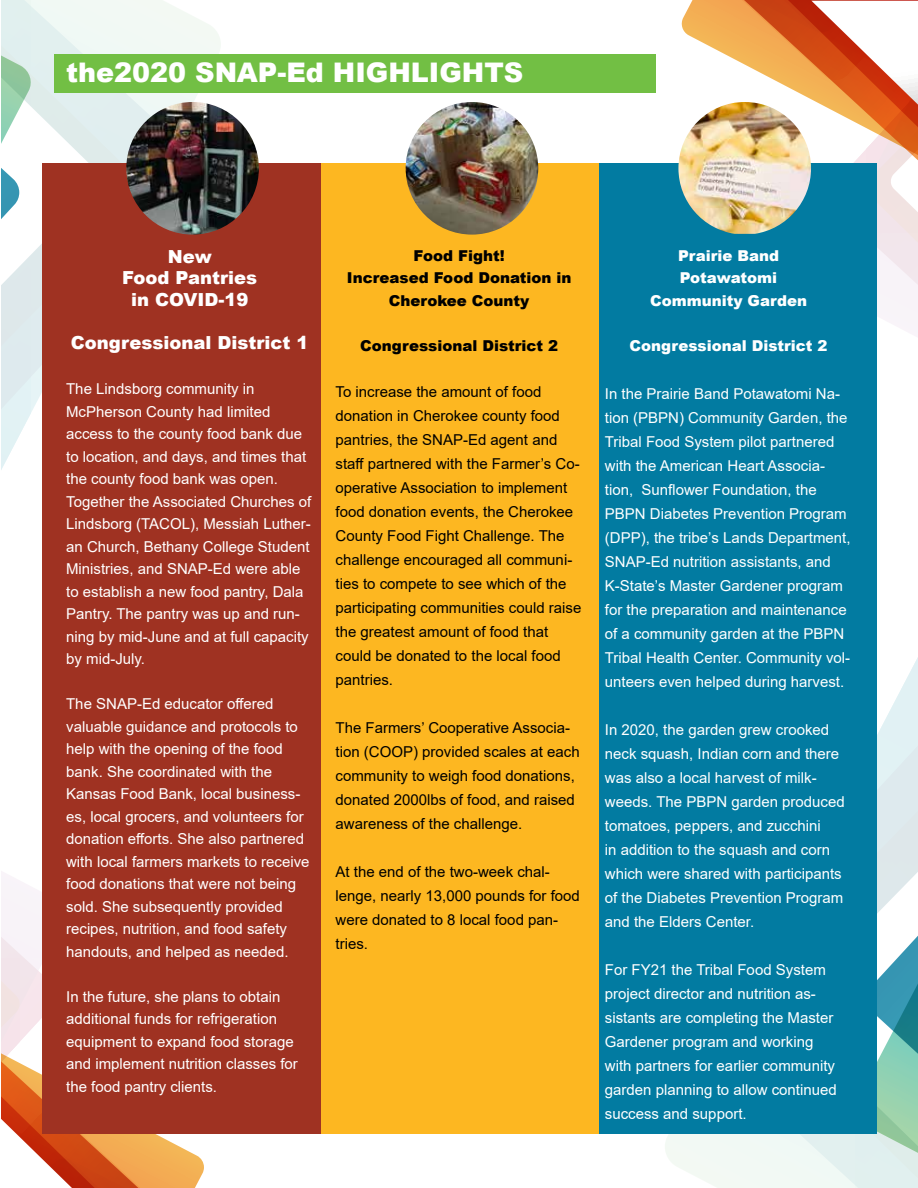
<style>
.page{position:relative;width:918px;height:1188px;background:#fff}
.page>*{position:absolute;margin:0;border:0;box-sizing:border-box;transform-origin:0 0}
.t1{font:900 27px "Arial";color:#fff}
.t2{font:900 18px/21.6px "Arial";color:#fff;text-align:center}
.t3{font:15px/22.5px "Arial";color:#fff}
.t4{font:15px/24px "Arial";color:#000}
.t5{font:900 15px/22.5px "Arial";color:#000;text-align:center}
.t6{font:900 15px/22.5px "Arial";color:#fff;text-align:center}
</style>
<div class="page">
<svg style="left:144px;top:1px;width:77px;height:121px"></svg>
<svg style="left:110px;top:1px;width:34px;height:162px"></svg>
<svg style="left:1px;top:1px;width:109px;height:469px"></svg>
<svg style="left:1px;top:871px;width:203px;height:317px"></svg>
<svg style="left:665px;top:1134px;width:77px;height:54px"></svg>
<svg style="left:776px;top:657px;width:142px;height:531px"></svg>
<svg style="left:456px;top:1px;width:462px;height:336px"></svg>
<div style="left:599px;top:163px;width:278px;height:971px;background:#027ba1"></div>
<div style="left:320px;top:163px;width:279px;height:971px;background:#fdb721"></div>
<div style="left:42px;top:163px;width:278px;height:971px;background:#9f3222"></div>
<img style="left:126px;top:102px;width:133px;height:133px;border-radius:66px">
<img style="left:406px;top:102px;width:132px;height:133px;border-radius:66px">
<img style="left:678px;top:102px;width:133px;height:132px">
<div style="left:54px;top:54px;width:601px;height:39px;background:#72bf44"></div>
<h1 class="t1" style="left:66px;top:53px;width:459px">the2020 SNAP-Ed HIGHLIGHTS</h1>
<p class="t2" style="left:122px;top:245px;width:137px">New<br>Food Pantries in COVID-19</p>
<p class="t2" style="left:71px;top:332px;width:239px">Congressional District 1</p>
<p class="t3" style="left:66px;top:378px;width:247px">The Lindsborg community in<br>McPherson County had limited access to the county food bank due to location, and days, and times that the county food bank was open.<br>Together the Associated Churches of<br>Lindsborg (TACOL), Messiah Luther&shy;an Church, Bethany College Student<br>Ministries, and SNAP-Ed were able to establish a new food pantry, Dala<br>Pantry. The pantry was up and run&shy;ning by mid-June and at full capacity by mid-July.</p>
<p class="t3" style="left:66px;top:693px;width:245px">The SNAP-Ed educator offered valuable guidance and protocols to help with the opening of the food bank. She coordinated with the Kansas Food Bank, local business&shy;es, local grocers, and volunteers for donation efforts. She also partnered with local farmers markets to receive food donations that were not being sold. She subsequently provided recipes, nutrition, and food safety handouts, and helped as needed.</p>
<p class="t3" style="left:66px;top:985px;width:233px">In the future, she plans to obtain additional funds for refrigeration equipment to expand food storage and implement nutrition classes for the food pantry clients.</p>
<p class="t5" style="left:347px;top:244px;width:226px">Food Fight!<br>Increased Food Donation in<br>Cherokee County</p>
<p class="t5" style="left:360px;top:334px;width:199px">Congressional District 2</p>
<p class="t4" style="left:336px;top:380px;width:247px">To increase the amount of food donation in Cherokee county food pantries, the SNAP-Ed agent and staff partnered with the Farmer’s Co&shy;operative Association to implement food donation events, the Cherokee<br>County Food Fight Challenge. The challenge encouraged all communi&shy;ties to compete to see which of the participating communities could raise the greatest amount of food that could be donated to the local food pantries.</p>
<p class="t4" style="left:336px;top:716px;width:246px">The Farmers’ Cooperative Associa&shy;tion (COOP) provided scales at each community to weigh food donations, donated 2000lbs of food, and raised awareness of the challenge.</p>
<p class="t4" style="left:336px;top:860px;width:246px">At the end of the two-week chal&shy;lenge, nearly 13,000 pounds for food were donated to 8 local food pan&shy;tries.</p>
<p class="t6" style="left:650px;top:244px;width:159px">Prairie Band<br>Potawatomi<br>Community Garden</p>
<p class="t6" style="left:630px;top:334px;width:199px">Congressional District 2</p>
<p class="t3" style="left:605px;top:381px;width:247px;line-height:24px">In the Prairie Band Potawatomi Na&shy;tion (PBPN) Community Garden, the Tribal Food System pilot partnered with the American Heart Associa&shy;tion, Sunflower Foundation, the PBPN Diabetes Prevention Program (DPP), the tribe’s Lands Department, SNAP-Ed nutrition assistants, and K-State’s Master Gardener program for the preparation and maintenance of a community garden at the PBPN Tribal Health Center. Community vol&shy;unteers even helped during harvest.</p>
<p class="t3" style="left:605px;top:717px;width:241px;line-height:24px">In 2020, the garden grew crooked neck squash, Indian corn and there was also a local harvest of milk&shy;weeds. The PBPN garden produced tomatoes, peppers, and zucchini<br>in addition to the squash and corn which were shared with participants of the Diabetes Prevention Program and the Elders Center.</p>
<p class="t3" style="left:605px;top:957px;width:233px;line-height:24px">For FY21 the Tribal Food System project director and nutrition as&shy;sistants are completing the Master<br>Gardener program and working with partners for earlier community garden planning to allow continued success and support.</p>
</div>
